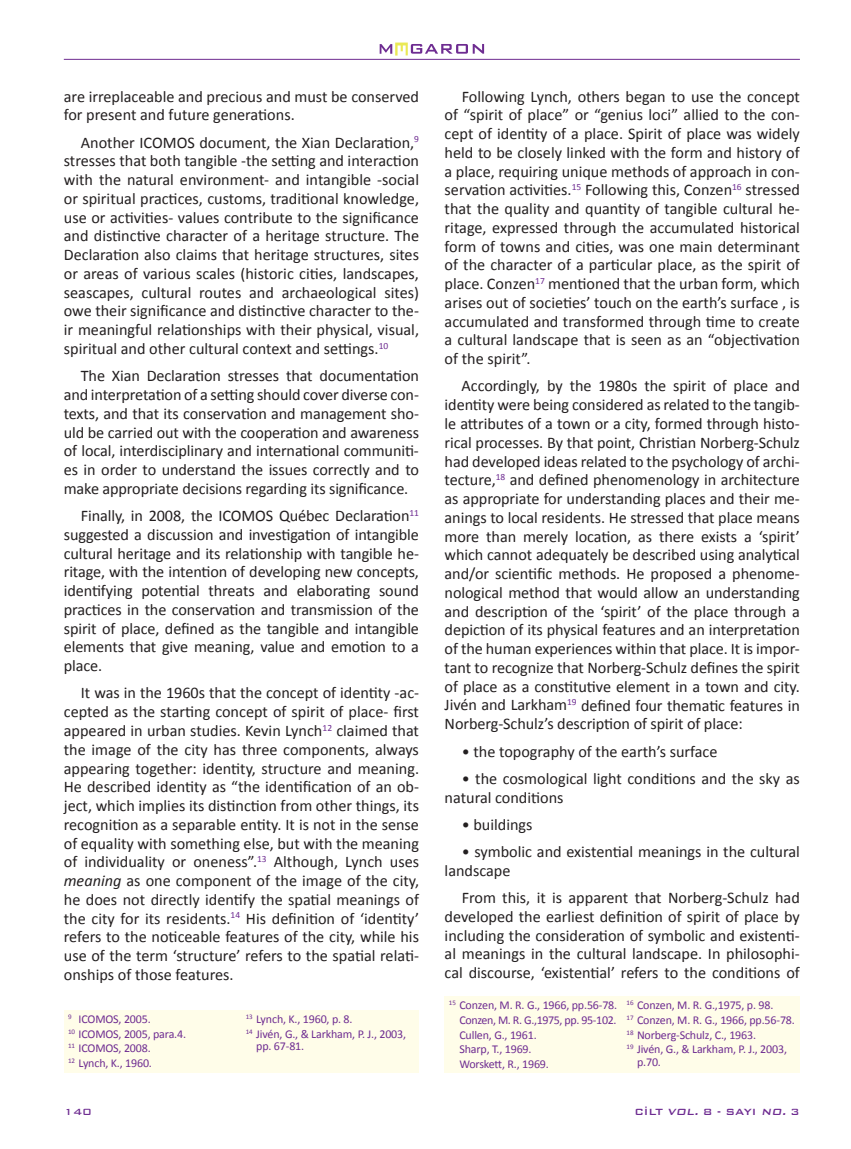
<style>
.page{position:relative;width:851px;height:1149px;background:#fff}
.page>*{position:absolute;margin:0;border:0;box-sizing:border-box;transform-origin:0 0}
.t1{font:16.2px/18.8px "Calibri";color:#231f20;text-align:justify}
.t2{font:12px/14.5px "Calibri";letter-spacing:-.015em;color:#6e2c91}
.t3{font:500 12px "Bank Gothic BT";color:#6e2c91}
.s1{font-style:italic}
</style>
<div class="page">
<svg style="left:379px;top:43px;width:105px;height:13px"></svg>
<hr style="left:64px;top:59px;width:735px;height:1px;background:#6e2c91">
<div style="left:64px;top:1009px;width:177px;height:62px;background:#fffde9"></div>
<div style="left:444px;top:995px;width:178px;height:76px;background:#fffde9"></div>
<div style="left:622px;top:995px;width:177px;height:76px;background:#fffde9"></div>
<div style="left:241px;top:1009px;width:178px;height:62px;background:#fffde9"></div>
<p class="t1" style="left:64px;top:86px;width:357px">are irreplaceable and precious and must be conserved for present and future generations.</p>
<p class="t1" style="left:64px;top:132px;width:357px;text-indent:17px">Another ICOMOS document, the Xian Declaration,<sup>9 </sup>stresses that both tangible -the setting and interaction with the natural environment- and intangible -social or spiritual practices, customs, traditional knowledge, use or activities- values contribute to the significance and distinctive character of a heritage structure. The Declaration also claims that heritage structures, sites or areas of various scales (historic cities, landscapes, seascapes, cultural routes and archaeological sites) owe their significance and distinctive character to the&shy;ir meaningful relationships with their physical, visual, spiritual and other cultural context and settings.<sup>10</sup></p>
<p class="t1" style="left:64px;top:365px;width:357px;text-indent:17px">The Xian Declaration stresses that documentation and interpretation of a setting should cover diverse con&shy;texts, and that its conservation and management sho&shy;uld be carried out with the cooperation and awareness of local, interdisciplinary and international communiti&shy;es in order to understand the issues correctly and to make appropriate decisions regarding its significance.</p>
<p class="t1" style="left:64px;top:505px;width:357px;text-indent:17px">Finally, in 2008, the ICOMOS Québec Declaration<sup>11 </sup>suggested a discussion and investigation of intangible cultural heritage and its relationship with tangible he&shy;ritage, with the intention of developing new concepts, identifying potential threats and elaborating sound practices in the conservation and transmission of the spirit of place, defined as the tangible and intangible elements that give meaning, value and emotion to a place.</p>
<p class="t1" style="left:64px;top:682px;width:357px;text-indent:17px">It was in the 1960s that the concept of identity -ac&shy;cepted as the starting concept of spirit of place- first appeared in urban studies. Kevin Lynch<sup>12</sup> claimed that the image of the city has three components, always appearing together: identity, structure and meaning.<br>He described identity as “the identification of an ob&shy;ject, which implies its distinction from other things, its recognition as a separable entity. It is not in the sense of equality with something else, but with the meaning of individuality or oneness”.<sup>13</sup> Although, Lynch uses <span class="s1">meaning</span> as one component of the image of the city, he does not directly identify the spatial meanings of the city for its residents.<sup>14</sup> His definition of ‘identity’ refers to the noticeable features of the city, while his use of the term ‘structure’ refers to the spatial relati&shy;onships of those features.</p>
<p class="t2" style="left:68px;top:1010px;width:119px"><sup>9</sup> ICOMOS, 2005.<br><sup>10</sup> ICOMOS, 2005, para.4.<br><sup>11</sup> ICOMOS, 2008.<br><sup>12</sup> Lynch, K., 1960.</p>
<p class="t2" style="left:246px;top:1010px;width:162px"><sup>13</sup> Lynch, K., 1960, p. 8.<br><sup>14</sup> Jivén, G., &amp; Larkham, P. J., 2003,</p>
<p class="t2" style="left:256px;top:1037px;width:49px">pp. 67-81.</p>
<p class="t1" style="left:444px;top:86px;width:357px;text-indent:17px">Following Lynch, others began to use the concept of “spirit of place” or “genius loci” allied to the con&shy;cept of identity of a place. Spirit of place was widely held to be closely linked with the form and history of a place, requiring unique methods of approach in con&shy;servation activities.<sup>15</sup> Following this, Conzen<sup>16</sup> stressed that the quality and quantity of tangible cultural he&shy;ritage, expressed through the accumulated historical form of towns and cities, was one main determinant of the character of a particular place, as the spirit of place. Conzen<sup>17</sup> mentioned that the urban form, which arises out of societies’ touch on the earth’s surface , is accumulated and transformed through time to create a cultural landscape that is seen as an “objectivation of the spirit”.</p>
<p class="t1" style="left:444px;top:376px;width:357px;text-indent:17px">Accordingly, by the 1980s the spirit of place and identity were being considered as related to the tangib&shy;le attributes of a town or a city, formed through histo&shy;rical processes. By that point, Christian Norberg-Schulz had developed ideas related to the psychology of archi&shy;tecture,<sup>18</sup> and defined phenomenology in architecture as appropriate for understanding places and their me&shy;anings to local residents. He stressed that place means more than merely location, as there exists a ‘spirit’ which cannot adequately be described using analytical and/or scientific methods. He proposed a phenome&shy;nological method that would allow an understanding and description of the ‘spirit’ of the place through a depiction of its physical features and an interpretation of the human experiences within that place. It is impor&shy;tant to recognize that Norberg-Schulz defines the spirit of place as a constitutive element in a town and city.<br>Jivén and Larkham<sup>19</sup> defined four thematic features in Norberg-Schulz’s description of spirit of place:</p>
<p class="t1" style="left:461px;top:740px;width:257px">• the topography of the earth’s surface</p>
<p class="t1" style="left:444px;top:768px;width:357px;text-indent:17px">• the cosmological light conditions and the sky as natural conditions</p>
<p class="t1" style="left:461px;top:814px;width:72px">• buildings</p>
<p class="t1" style="left:444px;top:841px;width:356px;text-indent:17px">• symbolic and existential meanings in the cultural landscape</p>
<p class="t1" style="left:444px;top:887px;width:357px;text-indent:17px">From this, it is apparent that Norberg-Schulz had developed the earliest definition of spirit of place by including the consideration of symbolic and existenti&shy;al meanings in the cultural landscape. In philosophi&shy;cal discourse, ‘existential’ refers to the conditions of</p>
<p class="t2" style="left:459px;top:997px;width:159px;text-indent:-10px"><sup>15</sup> Conzen, M. R. G., 1966, pp.56-78.<br>Conzen, M. R. G.,1975, pp. 95-102.<br>Cullen, G., 1961.<br>Sharp, T., 1969.<br>Worskett, R., 1969.</p>
<p class="t2" style="left:626px;top:997px;width:170px"><sup>16</sup> Conzen, M. R. G.,1975, p. 98.<br><sup>17</sup> Conzen, M. R. G., 1966, pp.56-78.<br><sup>18</sup> Norberg-Schulz, C., 1963.<br><sup>19</sup> Jivén, G., &amp; Larkham, P. J., 2003,</p>
<p class="t2" style="left:637px;top:1053px;width:25px">p.70.</p>
<p class="t3" style="left:64px;top:1104px;width:29px">140</p>
<p class="t3" style="left:634px;top:1104px;width:167px">CİLT <span class="s1">VOL.</span> 8 - SAYI <span class="s1">NO.</span> 3</p>
</div>
